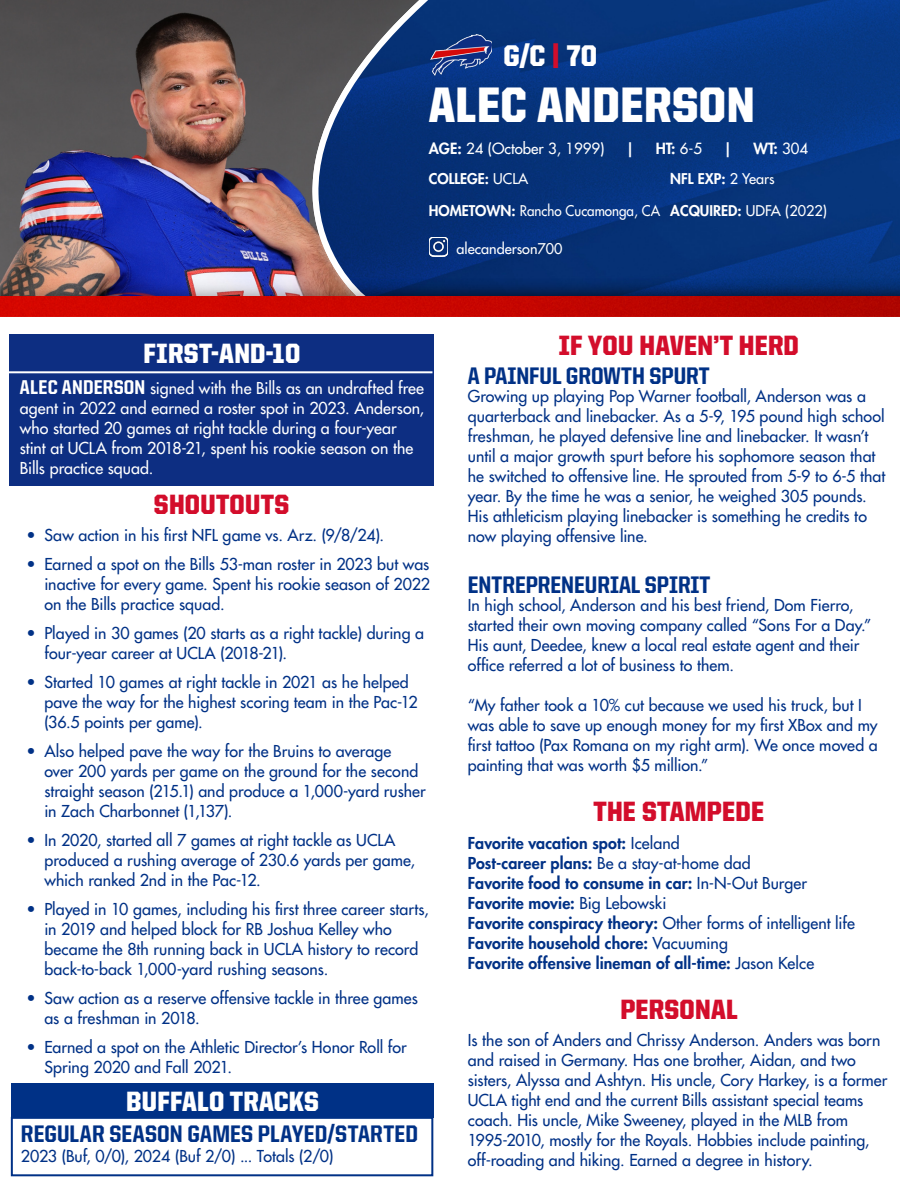
<style>
.page{position:relative;width:900px;height:1188px;background:#fff}
.page>*{position:absolute;margin:0;border:0;box-sizing:border-box;transform-origin:0 0}
.t1{font:900 50px "United Sans Semi Cond";letter-spacing:.01em;color:#fff}
.t2{font:900 30px "United Sans Semi Cond";color:#fff}
.t3{font:900 28px "United Sans Semi Cond";letter-spacing:.01em;color:#d30d2b}
.t4{font:900 28px "United Sans Semi Cond";letter-spacing:.01em;color:#fff}
.t5{font:800 24px "United Sans Semi Cond";color:#003186}
.t6{font:500 16px/20px "Futura Std";letter-spacing:.005em;color:#003186}
.t7{font:500 16px/20px "Futura Std";letter-spacing:.005em;color:#fff}
.t8{font:800 16px "Futura Std";letter-spacing:.005em;color:#003186}
.t9{font:500 15px "Futura Std";color:#fff}
.t10{font:800 15px "Futura Std";color:#fff}
.t11{font:500 14.4px "Futura Std";color:#fff}
.t12{font:500 14.4px "Futura Std";color:#fff;scale:.93 1}
.t13{font:800 14.4px "Futura Std";color:#fff}
.s1{color:#d30d2b}
.s2{font-weight:800}
.s3{font-weight:500}
.s4{font-family:"United Sans Semi Cond";font-weight:800;font-size:20px}
</style>
<div class="page">
<img style="left:442px;top:0;width:458px;height:279px">
<img style="left:0;top:0;width:442px;height:296px">
<div style="left:10px;top:334px;width:424px;height:152px;background:#0d2e82"></div>
<hr style="left:3px;top:371px;width:430px;height:2px;background:#fff">
<img style="left:1px;top:279px;width:899px;height:17px">
<img style="left:430px;top:35px;width:62px;height:40px">
<img style="left:0;top:296px;width:900px;height:21px">
<img style="left:429px;top:238px;width:19px;height:19px">
<div style="left:11px;top:1084px;width:422px;height:34px;background:#003186"></div>
<div style="left:11px;top:1117px;width:422px;height:59px;border:2px solid #003186"></div>
<p class="t2" style="left:503px;top:40px;width:95px">G/C <span class="s1">|</span> 70</p>
<p class="t1" style="left:429px;top:78px;width:327px">ALEC ANDERSON</p>
<p class="t9" style="left:429px;top:140px;width:177px"><span class="s2">AGE:</span> 24 (October 3, 1999)</p>
<p class="t10" style="left:626px;top:139px;width:10px">|</p>
<p class="t10" style="left:656px;top:139px;width:48px">HT: <span class="s3">6-5</span></p>
<p class="t10" style="left:724px;top:139px;width:10px">|</p>
<p class="t10" style="left:754px;top:139px;width:56px">WT: <span class="s3">304</span></p>
<p class="t13" style="left:429px;top:170px;width:101px">COLLEGE: <span class="s3">UCLA</span></p>
<p class="t12" style="left:429px;top:202px;width:250px"><span class="s2">HOMETOWN:</span> Rancho Cucamonga, CA</p>
<p class="t13" style="left:670px;top:170px;width:106px">NFL EXP: <span class="s3">2 Years</span></p>
<p class="t11" style="left:670px;top:202px;width:158px"><span class="s2">ACQUIRED:</span> UDFA (2022)</p>
<p class="t11" style="left:457px;top:239px;width:108px">alecanderson700</p>
<p class="t4" style="left:144px;top:339px;width:158px">FIRST-AND-10</p>
<p class="t7" style="left:20px;top:378px;width:406px"><span class="s4">ALEC ANDERSON</span> signed with the Bills as an undrafted free agent in 2022 and earned a roster spot in 2023. Anderson, who started 20 games at right tackle during a four-year stint at UCLA from 2018-21, spent his rookie season on the Bills practice squad.</p>
<p class="t3" style="left:154px;top:489px;width:137px">SHOUTOUTS</p>
<p class="t6" style="left:26px;top:525px;width:359px">• Saw action in his first NFL game vs. Arz. (9/8/24).</p>
<p class="t6" style="left:44px;top:554px;width:387px;text-align:justify;text-indent:-18px">• Earned a spot on the Bills 53-man roster in 2023 but was inactive for every game. Spent his rookie season of 2022 on the Bills practice squad.</p>
<p class="t6" style="left:44px;top:623px;width:381px;text-indent:-18px">• Played in 30 games (20 starts as a right tackle) during a four-year career at UCLA (2018-21).</p>
<p class="t6" style="left:44px;top:672px;width:375px;text-indent:-18px">• Started 10 games at right tackle in 2021 as he helped pave the way for the highest scoring team in the Pac-12 (36.5 points per game).</p>
<p class="t6" style="left:44px;top:741px;width:383px;text-indent:-18px">• Also helped pave the way for the Bruins to average<br>over 200 yards per game on the ground for the second straight season (215.1) and produce a 1,000-yard rusher in Zach Charbonnet (1,137).</p>
<p class="t6" style="left:44px;top:830px;width:372px;text-indent:-18px">• In 2020, started all 7 games at right tackle as UCLA produced a rushing average of 230.6 yards per game, which ranked 2nd in the Pac-12.</p>
<p class="t6" style="left:44px;top:899px;width:386px;text-indent:-18px">• Played in 10 games, including his first three career starts, in 2019 and helped block for RB Joshua Kelley who became the 8th running back in UCLA history to record back-to-back 1,000-yard rushing seasons.</p>
<p class="t6" style="left:44px;top:988px;width:375px;text-indent:-18px">• Saw action as a reserve offensive tackle in three games as a freshman in 2018.</p>
<p class="t6" style="left:44px;top:1037px;width:364px;text-indent:-18px">• Earned a spot on the Athletic Director’s Honor Roll for<br>Spring 2020 and Fall 2021.</p>
<p class="t4" style="left:126px;top:1086px;width:194px">BUFFALO TRACKS</p>
<p class="t5" style="left:21px;top:1120px;width:399px">REGULAR SEASON GAMES PLAYED/STARTED</p>
<p class="t6" style="left:21px;top:1146px;width:314px">2023 (Buf, 0/0), 2024 (Buf 2/0) ... Totals (2/0)</p>
<p class="t3" style="left:559px;top:331px;width:242px">IF YOU HAVEN’T HERD</p>
<p class="t5" style="left:468px;top:363px;width:243px">A PAINFUL GROWTH SPURT</p>
<p class="t6" style="left:468px;top:386px;width:419px">Growing up playing Pop Warner football, Anderson was a quarterback and linebacker. As a 5-9, 195 pound high school freshman, he played defensive line and linebacker. It wasn’t until a major growth spurt before his sophomore season that he switched to offensive line. He sprouted from 5-9 to 6-5 that year. By the time he was a senior, he weighed 305 pounds.<br>His athleticism playing linebacker is something he credits to now playing offensive line.</p>
<p class="t5" style="left:468px;top:572px;width:244px">ENTREPRENEURIAL SPIRIT</p>
<p class="t6" style="left:468px;top:595px;width:405px">In high school, Anderson and his best friend, Dom Fierro, started their own moving company called “Sons For a Day.” His aunt, Deedee, knew a local real estate agent and their office referred a lot of business to them.</p>
<p class="t6" style="left:468px;top:695px;width:411px">“My father took a 10% cut because we used his truck, but I was able to save up enough money for my first XBox and my first tattoo (Pax Romana on my right arm). We once moved a painting that was worth $5 million.”</p>
<p class="t3" style="left:593px;top:796px;width:172px">THE STAMPEDE</p>
<p class="t8" style="left:468px;top:833px;width:213px">Favorite vacation spot: <span class="s3">Iceland</span></p>
<p class="t6" style="left:468px;top:853px;width:284px"><span class="s2">Post-career plans:</span> Be a stay-at-home dad</p>
<p class="t8" style="left:468px;top:873px;width:341px">Favorite food to consume in car: <span class="s3">In-N-Out Burger</span></p>
<p class="t8" style="left:468px;top:893px;width:200px">Favorite movie: <span class="s3">Big Lebowski</span></p>
<p class="t6" style="left:468px;top:913px;width:389px"><span class="s2">Favorite conspiracy theory:</span> Other forms of intelligent life</p>
<p class="t8" style="left:468px;top:933px;width:262px">Favorite household chore: <span class="s3">Vacuuming</span></p>
<p class="t8" style="left:468px;top:953px;width:348px">Favorite offensive lineman of all-time: <span class="s3">Jason Kelce</span></p>
<p class="t3" style="left:620px;top:994px;width:119px">PERSONAL</p>
<p class="t6" style="left:468px;top:1030px;width:421px">Is the son of Anders and Chrissy Anderson. Anders was born and raised in Germany. Has one brother, Aidan, and two sisters, Alyssa and Ashtyn. His uncle, Cory Harkey, is a former UCLA tight end and the current Bills assistant special teams coach. His uncle, Mike Sweeney, played in the MLB from 1995-2010, mostly for the Royals. Hobbies include painting, off-roading and hiking. Earned a degree in history.</p>
</div>
